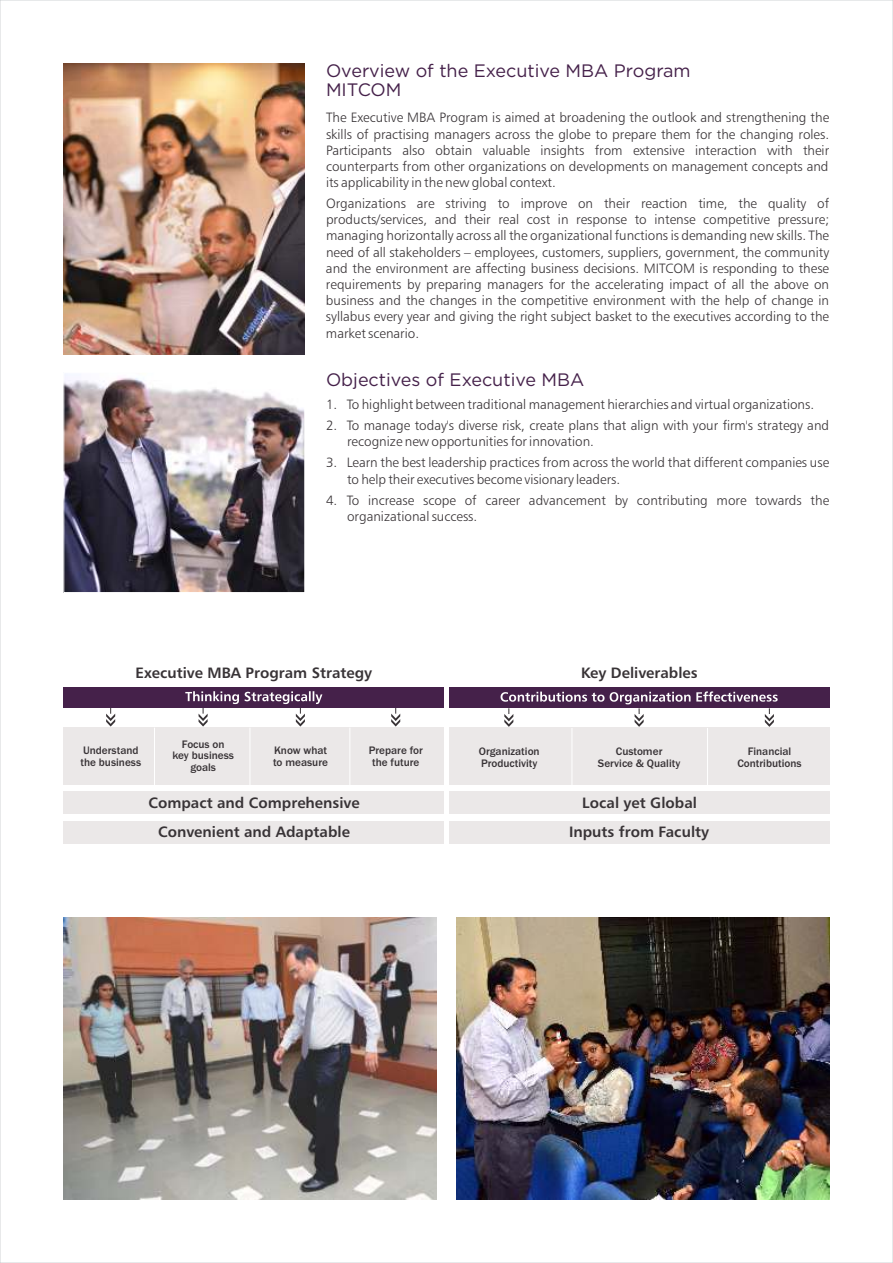
<style>
.page{position:relative;width:893px;height:1263px;background:#fff}
.page>*{position:absolute;margin:0;border:0;box-sizing:border-box;transform-origin:0 0}
.t1{font:18px/19.4px "Gotham";color:#45214a}
.t2{font:15px/29.2px "Humanist 777 BT Bold B";color:#383336;text-align:center}
.t3{font:13.5px/16.2px "Humanist 777 BT Light B";color:#383336}
.t4{font:500 11.25px/11.6px "Franklin Gothic";color:#383336}
</style>
<div class="page">
<div style="left:64px;top:687px;width:380px;height:21px;background:#45214a"></div>
<div style="left:64px;top:728px;width:380px;height:57px;background:#ebe8e8"></div>
<svg style="left:106px;top:708px;width:9px;height:18px"></svg>
<svg style="left:185px;top:691px;width:137px;height:35px"></svg>
<hr style="left:154px;top:728px;width:1px;height:57px;background:#fff">
<hr style="left:250px;top:728px;width:1px;height:57px;background:#fff">
<hr style="left:349px;top:728px;width:1px;height:57px;background:#fff">
<div style="left:64px;top:791px;width:380px;height:23px;background:#ebe8e8"></div>
<div style="left:64px;top:820px;width:380px;height:23px;background:#ebe8e8"></div>
<div style="left:449px;top:687px;width:380px;height:21px;background:#45214a"></div>
<div style="left:449px;top:728px;width:380px;height:57px;background:#ebe8e8"></div>
<div style="left:449px;top:820px;width:380px;height:23px;background:#ebe8e8"></div>
<div style="left:449px;top:791px;width:380px;height:23px;background:#ebe8e8"></div>
<hr style="left:572px;top:728px;width:1px;height:57px;background:#fff">
<hr style="left:707px;top:728px;width:1px;height:57px;background:#fff">
<img style="left:64px;top:64px;width:241px;height:290px">
<img style="left:65px;top:374px;width:238px;height:217px">
<div style="left:63px;top:372px;width:242px;height:221px;border:1px solid #fff"></div>
<img style="left:64px;top:918px;width:372px;height:281px">
<img style="left:457px;top:918px;width:372px;height:281px">
<svg style="left:391px;top:708px;width:9px;height:18px"></svg>
<svg style="left:501px;top:691px;width:277px;height:36px"></svg>
<h1 class="t1" style="left:326px;top:62px;width:366px">Overview of the Executive MBA Program<br>MITCOM</h1>
<p class="t3" style="left:326px;top:111px;width:505px;text-align:justify">The Executive MBA Program is aimed at broadening the outlook and strengthening the skills of practising managers across the globe to prepare them for the changing roles.<br>Participants also obtain valuable insights from extensive interaction with their counterparts from other organizations on developments on management concepts and its applicability in the new global context.</p>
<p class="t3" style="left:326px;top:197px;width:505px;text-align:justify">Organizations are striving to improve on their reaction time, the quality of products/services, and their real cost in response to intense competitive pressure; managing horizontally across all the organizational functions is demanding new skills. The need of all stakeholders – employees, customers, suppliers, government, the community and the environment are affecting business decisions. MITCOM is responding to these requirements by preparing managers for the accelerating impact of all the above on business and the changes in the competitive environment with the help of change in syllabus every year and giving the right subject basket to the executives according to the market scenario.</p>
<h1 class="t1" style="left:326px;top:371px;width:260px">Objectives of Executive MBA</h1>
<p class="t3" style="left:326px;top:397px;width:490px">1. To highlight between traditional management hierarchies and virtual organizations.</p>
<p class="t3" style="left:347px;top:418px;width:484px;text-indent:-21px">2. To manage today's diverse risk, create plans that align with your firm's strategy and recognize new opportunities for innovation.</p>
<p class="t3" style="left:347px;top:456px;width:484px;text-indent:-21px">3. Learn the best leadership practices from across the world that different companies use to help their executives become visionary leaders.</p>
<p class="t3" style="left:347px;top:493px;width:484px;text-indent:-21px">4. To increase scope of career advancement by contributing more towards the organizational success.</p>
<p class="t2" style="left:136px;top:659px;width:238px">Executive MBA Program Strategy</p>
<p class="t4" style="left:80px;top:746px;width:62px">Understand the business</p>
<p class="t4" style="left:172px;top:739px;width:63px;text-align:center">Focus on key business goals</p>
<p class="t4" style="left:273px;top:746px;width:56px">Know what to measure</p>
<p class="t4" style="left:369px;top:746px;width:56px">Prepare for the future</p>
<p class="t2" style="left:148px;top:789px;width:213px">Compact and Comprehensive<br>Convenient and Adaptable</p>
<p class="t2" style="left:581px;top:659px;width:118px">Key Deliverables</p>
<p class="t4" style="left:479px;top:746px;width:62px">Organization<br>Productivity</p>
<p class="t4" style="left:598px;top:746px;width:84px;text-align:center">Customer<br>Service &amp; Quality</p>
<p class="t4" style="left:737px;top:746px;width:66px;text-align:center">Financial<br>Contributions</p>
<p class="t2" style="left:582px;top:789px;width:116px">Local yet Global</p>
<p class="t2" style="left:569px;top:819px;width:142px">Inputs from Faculty</p>
</div>
